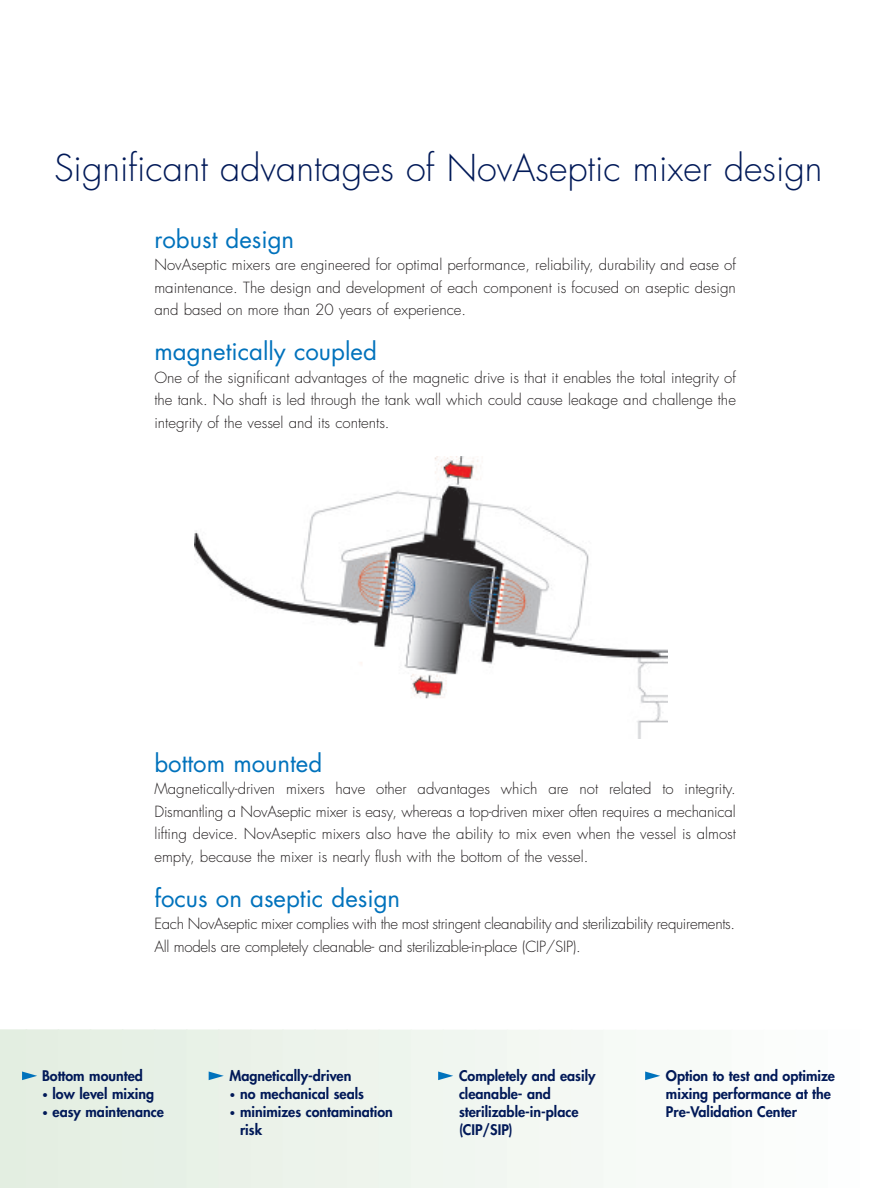
<style>
.page{position:relative;width:891px;height:1188px;background:#fff}
.page>*{position:absolute;margin:0;border:0;box-sizing:border-box;transform-origin:0 0}
.t1{font:300 36px "Futura";color:#011958}
.t2{font:24px "Futura";color:#0072bc}
.t3{font:300 15px/22.5px "Futura";letter-spacing:-.02em;color:#231f20;text-align:justify}
.t4{font:800 14.25px/18px "Futura";color:#011958}
.s1{font-size:10.5px}
</style>
<div class="page">
<hr style="left:0;top:1029px;width:1px;height:159px;background:#e2ede0">
<div style="left:5px;top:1029px;width:11px;height:159px;background:#e3eee1"></div>
<div style="left:37px;top:1029px;width:11px;height:159px;background:#e4eee2"></div>
<div style="left:69px;top:1029px;width:11px;height:159px;background:#e5efe3"></div>
<div style="left:101px;top:1029px;width:11px;height:159px;background:#e6f0e4"></div>
<div style="left:133px;top:1029px;width:11px;height:159px;background:#e6f0e5"></div>
<div style="left:165px;top:1029px;width:11px;height:159px;background:#e6f0e6"></div>
<div style="left:197px;top:1029px;width:11px;height:159px;background:#e8f2e7"></div>
<div style="left:229px;top:1029px;width:11px;height:159px;background:#eaf1e8"></div>
<div style="left:262px;top:1029px;width:10px;height:159px;background:#ebf2e9"></div>
<div style="left:294px;top:1029px;width:11px;height:159px;background:#ecf3eb"></div>
<div style="left:326px;top:1029px;width:11px;height:159px;background:#edf3eb"></div>
<div style="left:358px;top:1029px;width:11px;height:159px;background:#eef4ec"></div>
<div style="left:390px;top:1029px;width:11px;height:159px;background:#edf5ed"></div>
<div style="left:422px;top:1029px;width:11px;height:159px;background:#f0f6ef"></div>
<div style="left:454px;top:1029px;width:11px;height:159px;background:#f0f6f0"></div>
<div style="left:486px;top:1029px;width:11px;height:159px;background:#f1f6f1"></div>
<div style="left:518px;top:1029px;width:11px;height:159px;background:#f3f8f2"></div>
<div style="left:550px;top:1029px;width:11px;height:159px;background:#f4f8f3"></div>
<div style="left:582px;top:1029px;width:11px;height:159px;background:#f4f8f4"></div>
<div style="left:614px;top:1029px;width:11px;height:159px;background:#f6faf6"></div>
<div style="left:646px;top:1029px;width:11px;height:159px;background:#f7faf7"></div>
<div style="left:679px;top:1029px;width:10px;height:159px;background:#f7faf7"></div>
<div style="left:711px;top:1029px;width:11px;height:159px;background:#f8fbf8"></div>
<div style="left:743px;top:1029px;width:11px;height:159px;background:#fafcfa"></div>
<div style="left:775px;top:1029px;width:11px;height:159px;background:#fbfdfb"></div>
<div style="left:807px;top:1029px;width:11px;height:159px;background:#fbfdfc"></div>
<img style="left:194px;top:457px;width:474px;height:281px">
<svg style="left:22px;top:1072px;width:15px;height:8px"></svg>
<svg style="left:209px;top:1072px;width:15px;height:8px"></svg>
<svg style="left:438px;top:1072px;width:15px;height:8px"></svg>
<svg style="left:645px;top:1072px;width:15px;height:8px"></svg>
<h1 class="t1" style="left:54px;top:151px;width:770px">Significant advantages of NovAseptic mixer design</h1>
<h2 class="t2" style="left:154px;top:228px;width:141px">robust design</h2>
<p class="t3" style="left:154px;top:255px;width:583px">NovAseptic mixers are engineered for optimal performance, reliability, durability and ease of maintenance. The design and development of each component is focused on aseptic design and based on more than 20 years of experience.</p>
<h2 class="t2" style="left:154px;top:341px;width:224px">magnetically coupled</h2>
<p class="t3" style="left:154px;top:367px;width:583px">One of the significant advantages of the magnetic drive is that it enables the total integrity of the tank. No shaft is led through the tank wall which could cause leakage and challenge the integrity of the vessel and its contents.</p>
<h2 class="t2" style="left:154px;top:752px;width:169px">bottom mounted</h2>
<p class="t3" style="left:154px;top:779px;width:583px">Magnetically-driven mixers have other advantages which are not related to integrity.<br>Dismantling a NovAseptic mixer is easy, whereas a top-driven mixer often requires a mechanical lifting device. NovAseptic mixers also have the ability to mix even when the vessel is almost empty, because the mixer is nearly flush with the bottom of the vessel.</p>
<h2 class="t2" style="left:154px;top:887px;width:247px">focus on aseptic design</h2>
<p class="t3" style="left:154px;top:914px;width:582px">Each NovAseptic mixer complies with the most stringent cleanability and sterilizability requirements.<br>All models are completely cleanable- and sterilizable-in-place (CIP/SIP).</p>
<p class="t4" style="left:42px;top:1068px;width:102px">Bottom mounted</p>
<p class="t4" style="left:42px;top:1086px;width:114px"><span class="s1">•</span> low level mixing</p>
<p class="t4" style="left:42px;top:1104px;width:123px"><span class="s1">•</span> easy maintenance</p>
<p class="t4" style="left:230px;top:1068px;width:123px">Magnetically-driven</p>
<p class="t4" style="left:230px;top:1086px;width:136px"><span class="s1">•</span> no mechanical seals</p>
<p class="t4" style="left:240px;top:1104px;width:154px;text-indent:-10px"><span class="s1">•</span> minimizes contamination risk</p>
<p class="t4" style="left:459px;top:1068px;width:138px">Completely and easily cleanable- and sterilizable-in-place (CIP/SIP)</p>
<p class="t4" style="left:666px;top:1068px;width:171px">Option to test and optimize mixing performance at the<br>Pre-Validation Center</p>
</div>
